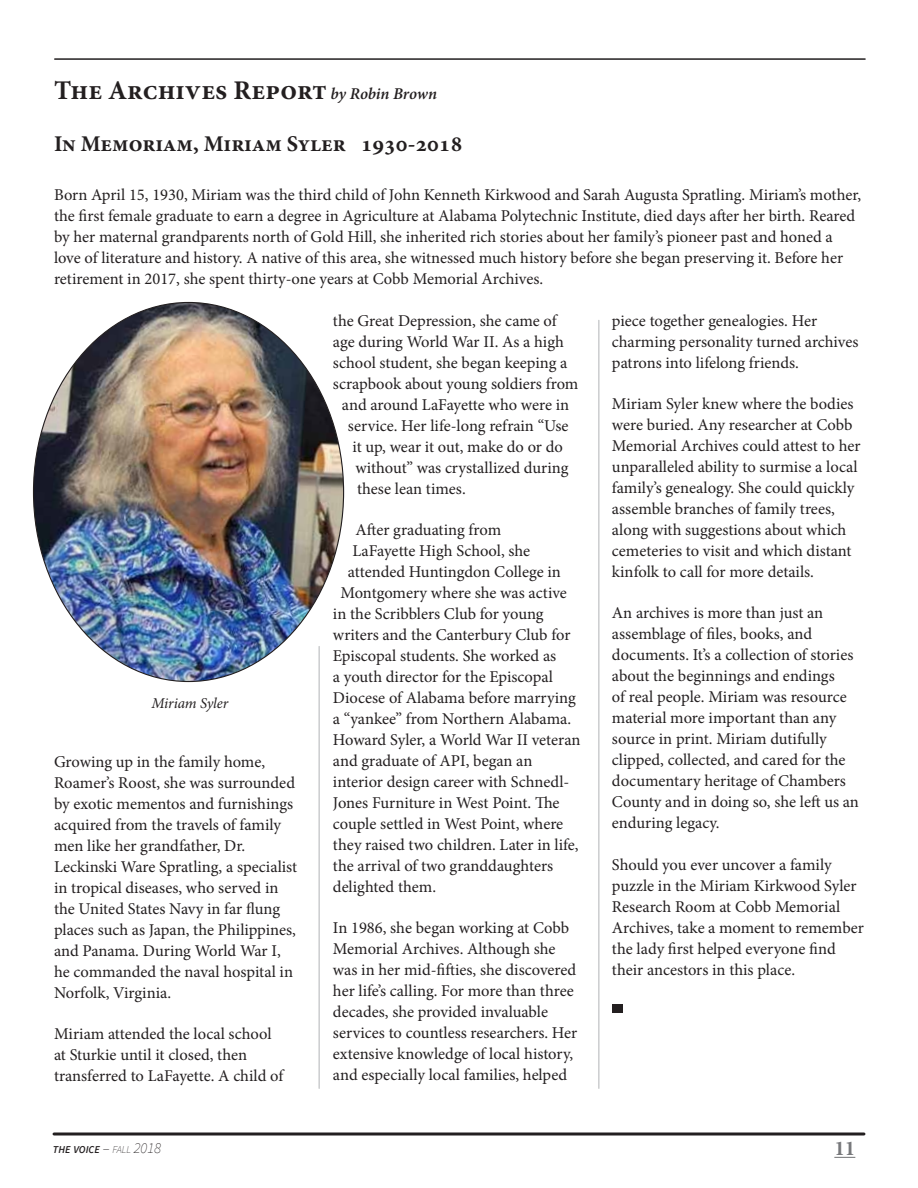
<style>
.page{position:relative;width:918px;height:1188px;background:#fff}
.page>*{position:absolute;margin:0;border:0;box-sizing:border-box;transform-origin:0 0}
.t1{font:700 27px "Minion Pro";color:#231f20}
.t2{font:700 22.5px "Minion Pro";color:#231f20}
.t3{font:700 21px "Minion Pro";color:#77787b}
.t4{font:16.5px/21px "Minion Pro";color:#231f20}
.t5{font:italic 15px "Minion Pro";letter-spacing:-.005em;color:#231f20}
.t6{font:italic 600 10.5px "Source Sans Pro";color:#231f20}
.s1{font-weight:600;font-style:italic;font-size:16.5px}
.s2{font-weight:200;font-size:15px}
.s3{font-weight:200}
</style>
<div class="page">
<svg style="left:834px;top:1157px;width:21px;height:1px"></svg>
<svg style="left:54px;top:1132px;width:810px;height:4px"></svg>
<hr style="left:319px;top:646px;width:1px;height:442px;background:#b1b4b6">
<hr style="left:598px;top:320px;width:1px;height:768px;background:#b1b4b6">
<div style="left:612px;top:1004px;width:10px;height:9px;background:#231f20"></div>
<img style="left:33px;top:302px;width:311px;height:380px">
<hr style="left:55px;top:58px;width:810px;height:2px;background:#231f20">
<h1 class="t1" style="left:54px;top:71px;width:385px">The Archives Report <span class="s1">by Robin Brown</span></h1>
<h2 class="t2" style="left:54px;top:128px;width:410px">In Memoriam, Miriam Syler 1930-2018</h2>
<p class="t4" style="left:54px;top:185px;width:809px">Born April 15, 1930, Miriam was the third child of John Kenneth Kirkwood and Sarah Augusta Spratling. Miriam’s mother, the first female graduate to earn a degree in Agriculture at Alabama Polytechnic Institute, died days after her birth. Reared by her maternal grandparents north of Gold Hill, she inherited rich stories about her family’s pioneer past and honed a love of literature and history. A native of this area, she witnessed much history before she began preserving it. Before her retirement in 2017, she spent thirty-one years at Cobb Memorial Archives.</p>
<p class="t5" style="left:151px;top:693px;width:78px">Miriam Syler</p>
<p class="t4" style="left:54px;top:751px;width:245px">Growing up in the family home, Roamer’s Roost, she was surrounded by exotic mementos and furnishings acquired from the travels of family men like her grandfather, Dr.<br>Leckinski Ware Spratling, a specialist in tropical diseases, who served in the United States Navy in far flung places such as Japan, the Philippines, and Panama. During World War I, he commanded the naval hospital in Norfolk, Virginia.</p>
<p class="t4" style="left:54px;top:1023px;width:232px">Miriam attended the local school at Sturkie until it closed, then transferred to LaFayette. A child of</p>
<p class="t4" style="left:333px;top:310px;width:227px">the Great Depression, she came of</p>
<p class="t4" style="left:333px;top:331px;width:233px">age during World War II. As a high</p>
<p class="t4" style="left:333px;top:352px;width:236px">school student, she began keeping a</p>
<p class="t4" style="left:333px;top:373px;width:247px">scrapbook about young soldiers from</p>
<p class="t4" style="left:342px;top:394px;width:229px">and around LaFayette who were in</p>
<p class="t4" style="left:348px;top:415px;width:222px">service. Her life-long refrain “Use</p>
<p class="t4" style="left:353px;top:436px;width:212px">it up, wear it out, make do or do</p>
<p class="t4" style="left:356px;top:457px;width:214px">without” was crystallized during</p>
<p class="t4" style="left:357px;top:478px;width:110px">these lean times.</p>
<p class="t4" style="left:356px;top:519px;width:147px">After graduating from</p>
<p class="t4" style="left:353px;top:540px;width:179px">LaFayette High School, she</p>
<p class="t4" style="left:348px;top:561px;width:214px">attended Huntingdon College in</p>
<p class="t4" style="left:340px;top:582px;width:228px">Montgomery where she was active</p>
<p class="t4" style="left:333px;top:603px;width:212px">in the Scribblers Club for young</p>
<p class="t4" style="left:333px;top:624px;width:239px">writers and the Canterbury Club for</p>
<p class="t4" style="left:333px;top:645px;width:225px">Episcopal students. She worked as</p>
<p class="t4" style="left:333px;top:666px;width:222px">a youth director for the Episcopal</p>
<p class="t4" style="left:333px;top:687px;width:244px">Diocese of Alabama before marrying</p>
<p class="t4" style="left:333px;top:708px;width:240px">a “yankee” from Northern Alabama.</p>
<p class="t4" style="left:333px;top:729px;width:249px">Howard Syler, a World War II veteran</p>
<p class="t4" style="left:333px;top:750px;width:201px">and graduate of API, began an</p>
<p class="t4" style="left:333px;top:771px;width:238px">interior design career with Schnedl-</p>
<p class="t4" style="left:333px;top:792px;width:228px">Jones Furniture in West Point. The</p>
<p class="t4" style="left:333px;top:813px;width:232px">couple settled in West Point, where</p>
<p class="t4" style="left:333px;top:834px;width:247px">they raised two children. Later in life,</p>
<p class="t4" style="left:333px;top:855px;width:222px">the arrival of two granddaughters</p>
<p class="t4" style="left:333px;top:876px;width:105px">delighted them.</p>
<p class="t4" style="left:333px;top:918px;width:246px">In 1986, she began working at Cobb Memorial Archives. Although she was in her mid-fifties, she discovered her life’s calling. For more than three decades, she provided invaluable services to countless researchers. Her extensive knowledge of local history, and especially local families, helped</p>
<p class="t4" style="left:612px;top:310px;width:248px">piece together genealogies. Her charming personality turned archives patrons into lifelong friends.</p>
<p class="t4" style="left:612px;top:393px;width:250px">Miriam Syler knew where the bodies were buried. Any researcher at Cobb Memorial Archives could attest to her unparalleled ability to surmise a local family’s genealogy. She could quickly assemble branches of family trees, along with suggestions about which cemeteries to visit and which distant kinfolk to call for more details.</p>
<p class="t4" style="left:612px;top:603px;width:249px">An archives is more than just an assemblage of files, books, and documents. It’s a collection of stories about the beginnings and endings<br>of real people. Miriam was resource material more important than any source in print. Miriam dutifully clipped, collected, and cared for the documentary heritage of Chambers County and in doing so, she left us an enduring legacy.</p>
<p class="t4" style="left:612px;top:854px;width:254px">Should you ever uncover a family puzzle in the Miriam Kirkwood Syler Research Room at Cobb Memorial Archives, take a moment to remember the lady first helped everyone find their ancestors in this place.</p>
<p class="t6" style="left:53px;top:1143px;width:110px">THE VOICE <span class="s2">–</span> <span class="s3">fall</span> <span class="s2">2018</span></p>
<p class="t3" style="left:834px;top:1134px;width:22px">11</p>
</div>
